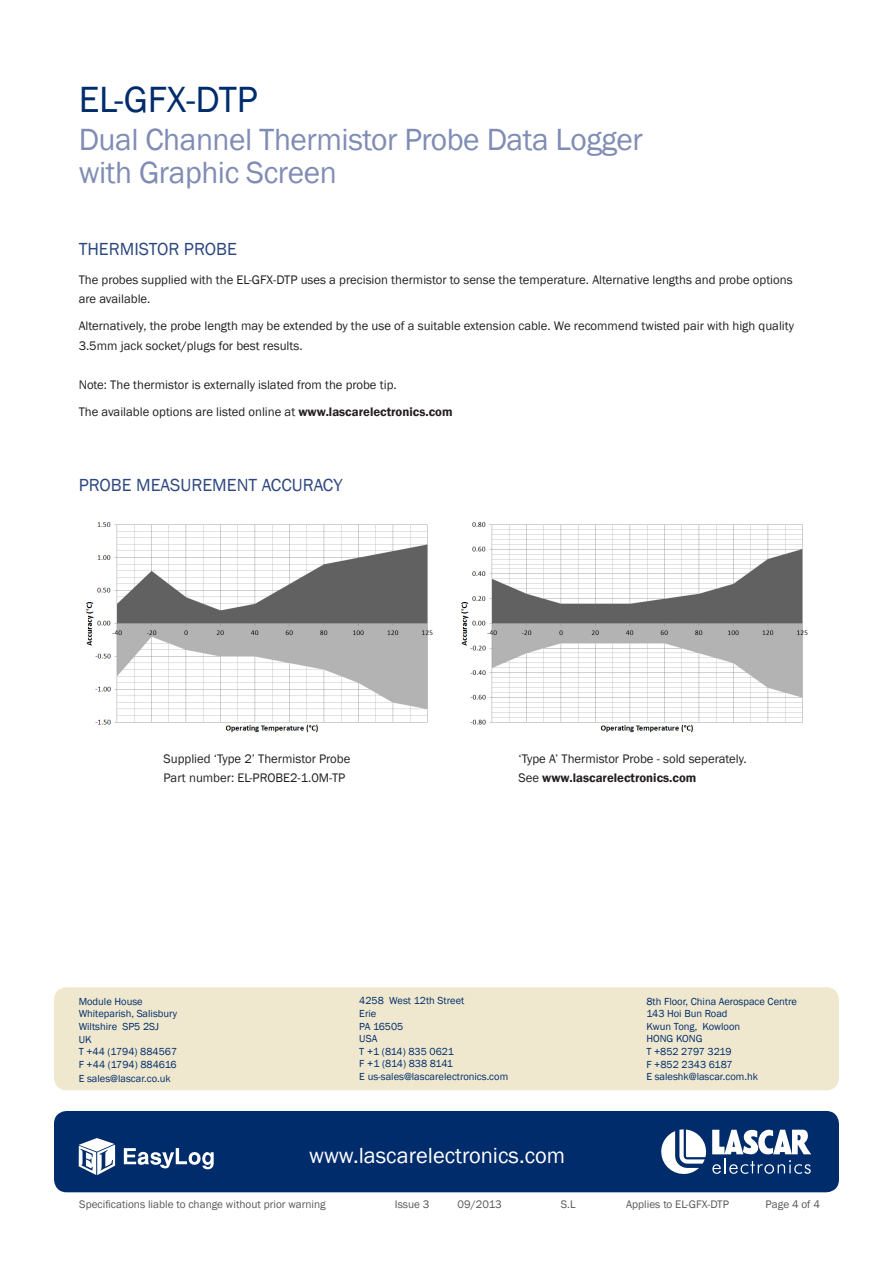
<style>
.page{position:relative;width:893px;height:1263px;background:#fff}
.page>*{position:absolute;margin:0;border:0;box-sizing:border-box;transform-origin:0 0}
.t1{font:37.5px "Franklin Gothic";color:#002c6b}
.t2{font:31.5px "Franklin Gothic";letter-spacing:-.015em;color:#818cb5}
.t3{font:22.5px "Franklin Gothic";color:#fff}
.t4{font:18px "Franklin Gothic";color:#2c477f}
.t5{font:12.75px/19.5px "Franklin Gothic";color:#231f20}
.t6{font:11.25px "Franklin Gothic";color:#57585a}
.t7{font:10.5px/12.6px "Franklin Gothic";color:#002c6b}
.s1{font-weight:600}
</style>
<div class="page">
<div style="left:54px;top:1111px;width:785px;height:81px;background:#002c6b;border-radius:13px"></div>
<svg style="left:712px;top:1130px;width:99px;height:44px"></svg>
<svg style="left:661px;top:1129px;width:45px;height:45px"></svg>
<svg style="left:124px;top:1148px;width:90px;height:21px"></svg>
<svg style="left:79px;top:1138px;width:36px;height:37px"></svg>
<div style="left:54px;top:987px;width:785px;height:103px;background:#efe8cf;border-radius:13px"></div>
<img style="left:86px;top:522px;width:347px;height:211px">
<img style="left:461px;top:522px;width:347px;height:211px">
<p class="t1" style="left:79px;top:76px;width:181px">EL-GFX-DTP</p>
<p class="t2" style="left:79px;top:120px;width:566px">Dual Channel Thermistor Probe Data Logger</p>
<p class="t2" style="left:79px;top:153px;width:260px">with Graphic Screen</p>
<p class="t4" style="left:79px;top:238px;width:160px">THERMISTOR PROBE</p>
<p class="t5" style="left:79px;top:270px;width:715px">The probes supplied with the EL-GFX-DTP uses a precision thermistor to sense the temperature. Alternative lengths and probe options are available.</p>
<p class="t5" style="left:79px;top:316px;width:717px">Alternatively, the probe length may be extended by the use of a suitable extension cable. We recommend twisted pair with high quality<br>3.5mm jack socket/plugs for best results.</p>
<p class="t5" style="left:79px;top:375px;width:319px">Note: The thermistor is externally islated from the probe tip.</p>
<p class="t5" style="left:79px;top:402px;width:375px">The available options are listed online at <span class="s1">www.lascarelectronics.com</span></p>
<p class="t4" style="left:79px;top:474px;width:265px">PROBE MEASUREMENT ACCURACY</p>
<p class="t5" style="left:164px;top:749px;width:188px">Supplied ‘Type 2’ Thermistor Probe</p>
<p class="t5" style="left:164px;top:769px;width:183px">Part number: EL-PROBE2-1.0M-TP</p>
<p class="t5" style="left:518px;top:749px;width:230px">‘Type A’ Thermistor Probe - sold seperately.<br>See <span class="s1">www.lascarelectronics.com</span></p>
<p class="t7" style="left:79px;top:995px;width:100px">Module House<br>Whiteparish, Salisbury<br>Wiltshire SP5 2SJ<br>UK<br>T +44 (1794) 884567<br>F +44 (1794) 884616</p>
<p class="t7" style="left:79px;top:1072px;width:94px">E sales@lascar.co.uk</p>
<p class="t7" style="left:359px;top:995px;width:150px">4258 West 12th Street<br>Erie<br>PA 16505<br>USA<br>T +1 (814) 835 0621<br>F +1 (814) 838 8141<br>E us-sales@lascarelectronics.com</p>
<p class="t7" style="left:646px;top:995px;width:152px">8th Floor, China Aerospace Centre<br>143 Hoi Bun Road<br>Kwun Tong, Kowloon<br>HONG KONG<br>T +852 2797 3219<br>F +852 2343 6187<br>E saleshk@lascar.com.hk</p>
<p class="t3" style="left:309px;top:1142px;width:258px">www.lascarelectronics.com</p>
<p class="t6" style="left:79px;top:1197px;width:248px">Specifications liable to change without prior warning</p>
<p class="t6" style="left:395px;top:1197px;width:36px">Issue 3</p>
<p class="t6" style="left:458px;top:1197px;width:46px">09/2013</p>
<p class="t6" style="left:561px;top:1197px;width:16px">S.L</p>
<p class="t6" style="left:626px;top:1197px;width:104px">Applies to EL-GFX-DTP</p>
<p class="t6" style="left:766px;top:1197px;width:56px">Page 4 of 4</p>
</div>
